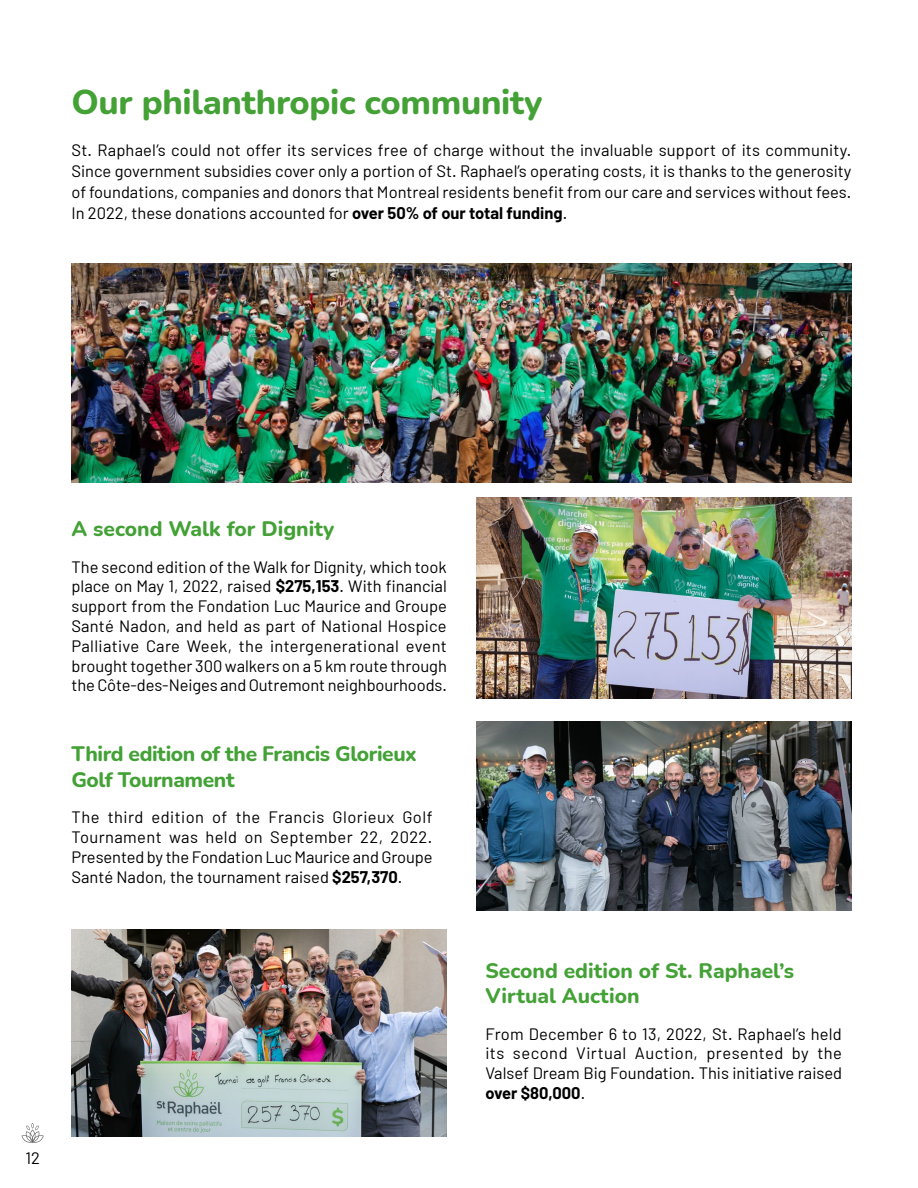
<style>
.page{position:relative;width:918px;height:1188px;background:#fff}
.page>*{position:absolute;margin:0;border:0;box-sizing:border-box;transform-origin:0 0}
.t1{font:800 34.5px "Nunito";letter-spacing:-.01em;color:#43a136}
.t2{font:800 21px/25.2px "Nunito";letter-spacing:-.005em;color:#43a136}
.t3{font:16.5px/19.8px "Barlow";color:#000;text-align:justify}
.s1{font-weight:700}
</style>
<div class="page">
<svg style="left:22px;top:1123px;width:22px;height:20px"></svg>
<img style="left:71px;top:264px;width:780px;height:218px">
<img style="left:71px;top:930px;width:376px;height:207px">
<img style="left:476px;top:722px;width:375px;height:188px">
<img style="left:476px;top:498px;width:375px;height:201px">
<h1 class="t1" style="left:71px;top:77px;width:472px">Our philanthropic community</h1>
<p class="t3" style="left:71px;top:139px;width:782px;line-height:21px">St. Raphael’s could not offer its services free of charge without the invaluable support of its community.<br>Since government subsidies cover only a portion of St. Raphael’s operating costs, it is thanks to the generosity of foundations, companies and donors that Montreal residents benefit from our care and services without fees.<br>In 2022, these donations accounted for <span class="s1">over 50% of our total funding</span>.</p>
<p class="t2" style="left:71px;top:515px;width:264px">A second Walk for Dignity</p>
<p class="t3" style="left:71px;top:556px;width:377px">The second edition of the Walk for Dignity, which took place on May 1, 2022, raised <span class="s1">$275,153</span>. With financial support from the Fondation Luc Maurice and Groupe Santé Nadon, and held as part of National Hospice Palliative Care Week, the intergenerational event brought together 300 walkers on a 5 km route through the Côte-des-Neiges and Outremont neighbourhoods.</p>
<p class="t2" style="left:71px;top:741px;width:347px">Third edition of the Francis Glorieux<br>Golf Tournament</p>
<p class="t3" style="left:71px;top:807px;width:363px">The third edition of the Francis Glorieux Golf Tournament was held on September 22, 2022.<br>Presented by the Fondation Luc Maurice and Groupe Santé Nadon, the tournament raised <span class="s1">$257,370</span>.</p>
<p class="t3" style="left:25px;top:1147px;width:16px">12</p>
<p class="t2" style="left:485px;top:957px;width:310px">Second edition of St. Raphael’s<br>Virtual Auction</p>
<p class="t3" style="left:485px;top:1023px;width:358px">From December 6 to 13, 2022, St. Raphael’s held its second Virtual Auction, presented by the Valsef Dream Big Foundation. This initiative raised <span class="s1">over $80,000</span>.</p>
</div>
